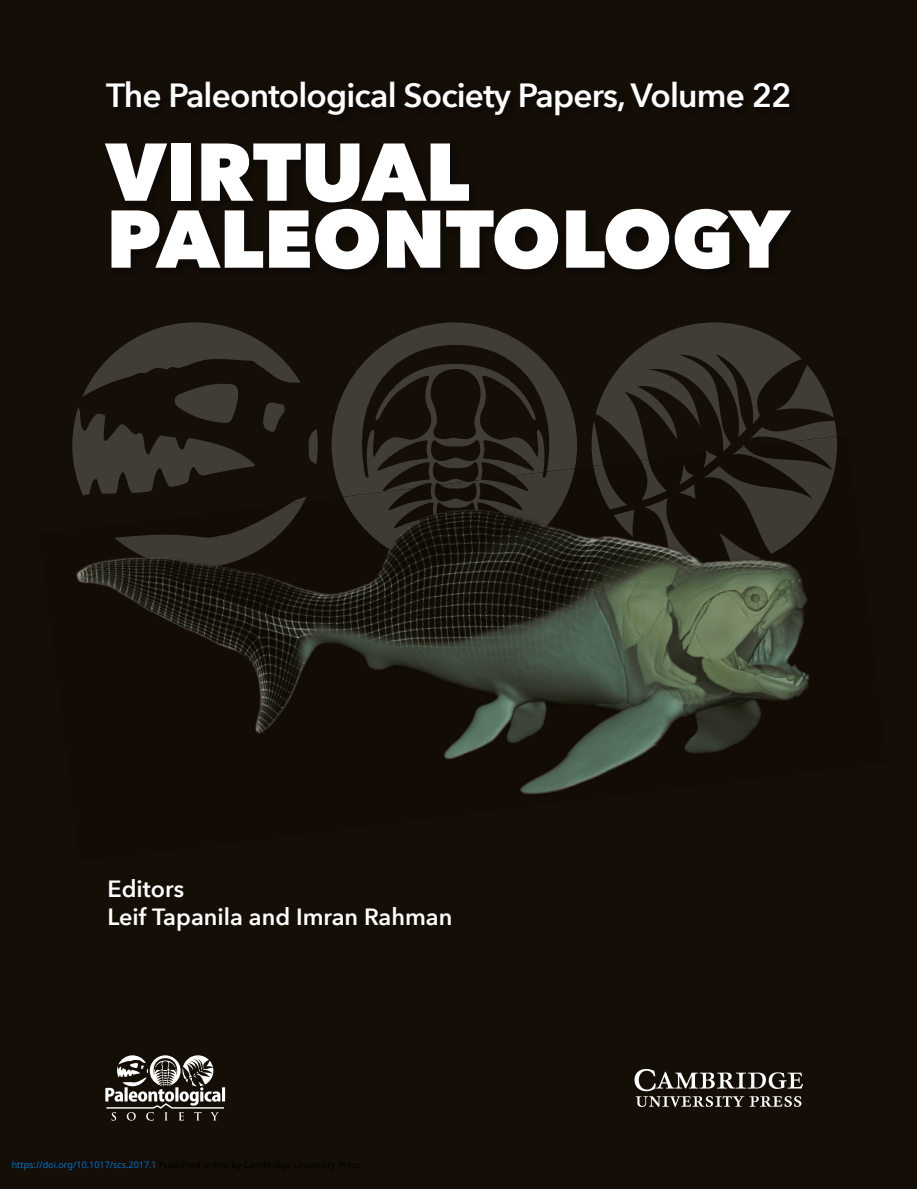
<style>
.page{position:relative;width:917px;height:1189px;background:#fff}
.page>*{position:absolute;margin:0;border:0;box-sizing:border-box;transform-origin:0 0}
.t1{font:800 80.85px/66.9px "Avenir Next";color:#fff}
.t2{font:600 33.45px "Avenir Next";letter-spacing:-.025em;color:#fff}
.t3{font:600 23.4px/28px "Avenir Next";color:#fff}
</style>
<div class="page">
<div style="left:0;top:0;width:916px;height:1188px;background:#150e06"></div>
<svg style="left:105px;top:1055px;width:120px;height:65px"></svg>
<img style="left:634px;top:1069px;width:168px;height:38px">
<svg style="left:72px;top:322px;width:246px;height:174px"></svg>
<svg style="left:592px;top:322px;width:244px;height:112px"></svg>
<svg style="left:331px;top:322px;width:246px;height:155px"></svg>
<img style="left:493px;top:434px;width:344px;height:281px">
<img style="left:140px;top:477px;width:388px;height:238px">
<img style="left:76px;top:559px;width:105px;height:156px">
<img style="left:255px;top:715px;width:506px;height:80px">
<img style="left:114px;top:501px;width:190px;height:66px">
<img style="left:593px;top:436px;width:244px;height:131px">
<img style="left:343px;top:468px;width:232px;height:99px">
<p class="t2" style="left:106px;top:73px;width:687px">The Paleontological Society Papers, Volume 22</p>
<h1 class="t1" style="left:106px;top:142px;width:684px">VIRTUAL<br>PALEONTOLOGY</h1>
<p class="t3" style="left:107px;top:875px;width:346px">Editors<br>Leif Tapanila and Imran Rahman</p>
</div>
